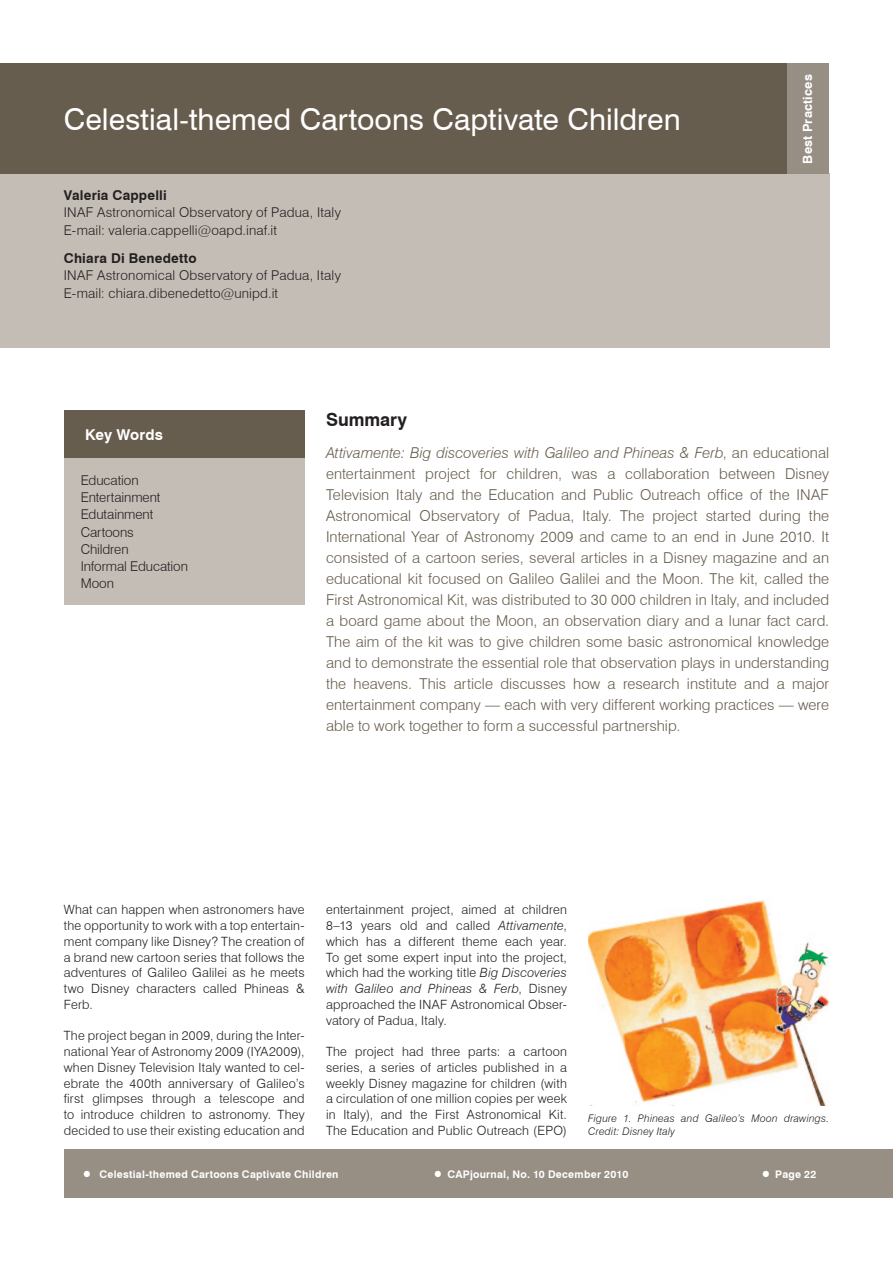
<style>
.page{position:relative;width:893px;height:1263px;background:#fff}
.page>*{position:absolute;margin:0;border:0;box-sizing:border-box;transform-origin:0 0}
.t1{font:30px "Swiss 721 BT";color:#fff}
.t2{font:700 18px "Swiss 721 BT";color:#231f20}
.t3{font:300 15px/21px "Swiss 721 BT";letter-spacing:.005em;color:#675d4e;text-align:justify}
.t4{font:700 15px "Swiss 721 BT";letter-spacing:.005em;color:#fff}
.t5{font:300 13.5px/17.2px "Swiss 721 BT";letter-spacing:.01em;color:#231f20}
.t6{font:700 13.5px "Swiss 721 BT";letter-spacing:.015em;color:#231f20}
.t7{font:300 12.75px/15.8px "Swiss 721 BT";letter-spacing:.015em;color:#231f20;text-align:justify}
.t8{font:700 12.75px "Swiss 721 BT";letter-spacing:.015em;color:#fff}
.t9{font:700 10.5px "Swiss 721 BT";letter-spacing:.025em;color:#fff}
.t10{font:italic 300 10.5px/12.6px "Swiss 721 BT";letter-spacing:.02em;color:#231f20}
.s1{font-style:italic}
.s2{font-size:21px}
</style>
<div class="page">
<div style="left:0;top:173px;width:829px;height:174px;background:#c4bdb6"></div>
<div style="left:0;top:64px;width:787px;height:110px;background:#675d4e"></div>
<div style="left:786px;top:64px;width:43px;height:110px;background:#978f84"></div>
<div style="left:428px;top:1149px;width:465px;height:49px;background:#978f84"></div>
<div style="left:64px;top:1149px;width:365px;height:49px;background:#978f84"></div>
<img style="left:588px;top:900px;width:241px;height:206px">
<div style="left:64px;top:458px;width:241px;height:147px;background:#c4bdb6"></div>
<div style="left:64px;top:410px;width:241px;height:48px;background:#675d4e"></div>
<h1 class="t1" style="left:64px;top:101px;width:618px">Celestial-themed Cartoons Captivate Children</h1>
<p class="t6" style="left:64px;top:187px;width:104px">Valeria Cappelli</p>
<p class="t5" style="left:64px;top:204px;width:279px">INAF Astronomical Observatory of Padua, Italy<br>E-mail: valeria.cappelli@oapd.inaf.it</p>
<p class="t6" style="left:64px;top:250px;width:134px">Chiara Di Benedetto</p>
<p class="t5" style="left:64px;top:267px;width:279px">INAF Astronomical Observatory of Padua, Italy<br>E-mail: chiara.dibenedetto@unipd.it</p>
<p class="t8" style="left:800px;top:164px;width:91px;rotate:-90deg">Best Practices</p>
<p class="t4" style="left:85px;top:425px;width:79px">Key Words</p>
<p class="t5" style="left:81px;top:471px;width:109px">Education<br>Entertainment<br>Edutainment<br>Cartoons<br>Children<br>Informal Education<br>Moon</p>
<h2 class="t2" style="left:326px;top:409px;width:83px">Summary</h2>
<p class="t3" style="left:326px;top:442px;width:505px"><span class="s1">Attivamente: Big discoveries with Galileo and Phineas &amp; Ferb</span>, an educational entertainment project for children, was a collaboration between Disney Television Italy and the Education and Public Outreach office of the INAF Astronomical Observatory of Padua, Italy. The project started during the International Year of Astronomy 2009 and came to an end in June 2010. It consisted of a cartoon series, several articles in a Disney magazine and an educational kit focused on Galileo Galilei and the Moon. The kit, called the First Astronomical Kit, was distributed to 30 000 children in Italy, and included a board game about the Moon, an observation diary and a lunar fact card.<br>The aim of the kit was to give children some basic astronomical knowledge and to demonstrate the essential role that observation plays in understanding the heavens. This article discusses how a research institute and a major entertainment company — each with very different working practices — were able to work together to form a successful partnership.</p>
<p class="t7" style="left:326px;top:902px;width:242px">entertainment project, aimed at children 8–13 years old and called <span class="s1">Attivamente</span>, which has a different theme each year.<br>To get some expert input into the project, which had the working title <span class="s1">Big Discoveries with Galileo and Phineas &amp; Ferb</span>, Disney approached the INAF Astronomical Obser&shy;vatory of Padua, Italy.</p>
<p class="t7" style="left:326px;top:1043px;width:242px">The project had three parts: a cartoon series, a series of articles published in a weekly Disney magazine for children (with a circulation of one million copies per week in Italy), and the First Astronomical Kit.<br>The Education and Public Outreach (EPO)</p>
<p class="t9" style="left:81px;top:1168px;width:259px"><span class="s2">•</span> Celestial-themed Cartoons Captivate Children</p>
<p class="t9" style="left:432px;top:1168px;width:198px"><span class="s2">•</span> CAPjournal, No. 10 December 2010</p>
<p class="t9" style="left:760px;top:1168px;width:58px"><span class="s2">•</span> Page 22</p>
<p class="t7" style="left:64px;top:902px;width:242px">What can happen when astronomers have the opportunity to work with a top entertain&shy;ment company like Disney? The creation of a brand new cartoon series that follows the adventures of Galileo Galilei as he meets two Disney characters called Phineas &amp; Ferb.</p>
<p class="t7" style="left:64px;top:1028px;width:242px">The project began in 2009, during the Inter&shy;national Year of Astronomy 2009 (IYA2009), when Disney Television Italy wanted to cel&shy;ebrate the 400th anniversary of Galileo’s first glimpses through a telescope and to introduce children to astronomy. They decided to use their existing education and</p>
<p class="t10" style="left:588px;top:1112px;width:242px">Figure 1. Phineas and Galileo’s Moon drawings.<br>Credit: Disney Italy</p>
</div>
